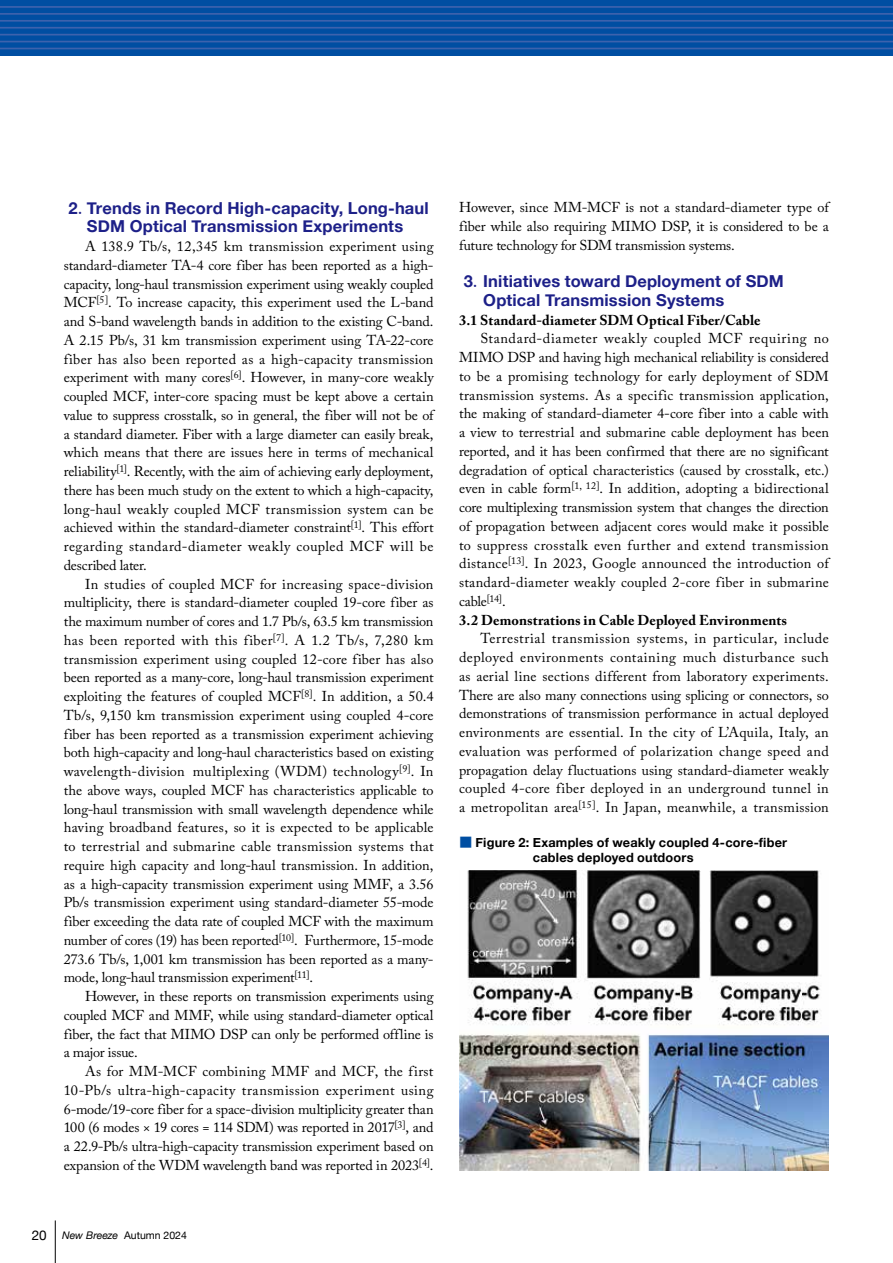
<style>
.page{position:relative;width:893px;height:1263px;background:#fff}
.page>*{position:absolute;margin:0;border:0;box-sizing:border-box;transform-origin:0 0}
.t1{font:700 16.5px/18.8px "Helvetica Neue";letter-spacing:.01em;color:#1d2088;text-align:center}
.t2{font:14.25px/18.8px "Adobe Caslon Pro";letter-spacing:.005em;color:#000;text-align:justify}
.t3{font:700 14.25px "Adobe Caslon Pro";letter-spacing:.01em;color:#000}
.t4{font:700 12.75px/15px "Helvetica Neue";letter-spacing:.015em;color:#000}
.t5{font:10.5px "Helvetica Neue";color:#000}
.s1{font-family:"Koz Min Pro";font-weight:400}
.s2{font-size:13.5px}
.s3{font-style:italic}
.s4{font-weight:700}
.s5{font-family:"Shin Go Pro";font-weight:400;color:#004ea2}
</style>
<div class="page">
<img style="left:459px;top:870px;width:370px;height:301px">
<hr style="left:55px;top:1220px;width:1px;height:43px;background:#000">
<div style="left:0;top:0;width:893px;height:55px;background:#004ea2"></div>
<hr style="left:0;top:6px;width:893px;height:2px;background:#3d62ad">
<hr style="left:0;top:13px;width:893px;height:2px;background:#3d62ad">
<hr style="left:0;top:20px;width:893px;height:2px;background:#3d62ad">
<hr style="left:0;top:27px;width:893px;height:2px;background:#3d62ad">
<hr style="left:0;top:34px;width:893px;height:1px;background:#3d62ad">
<hr style="left:0;top:41px;width:893px;height:1px;background:#3d62ad">
<hr style="left:0;top:48px;width:893px;height:1px;background:#3d62ad">
<p class="t1" style="left:68px;top:199px;width:362px">2<span class="s1">．</span>Trends in Record High-capacity, Long-haul<br>SDM Optical Transmission Experiments</p>
<p class="t2" style="left:64px;top:237px;width:371px;text-indent:21px">A 138.9 Tb/s, 12,345 km transmission experiment using standard-diameter TA-4 core fiber has been reported as a high&shy;capacity, long-haul transmission experiment using weakly coupled MCF<sup>[5]</sup>. To increase capacity, this experiment used the L-band and S-band wavelength bands in addition to the existing C-band.<br>A 2.15 Pb/s, 31 km transmission experiment using TA-22-core fiber has also been reported as a high-capacity transmission experiment with many cores<sup>[6]</sup>. However, in many-core weakly coupled MCF, inter-core spacing must be kept above a certain value to suppress crosstalk, so in general, the fiber will not be of a standard diameter. Fiber with a large diameter can easily break, which means that there are issues here in terms of mechanical reliability<sup>[1]</sup>. Recently, with the aim of achieving early deployment, there has been much study on the extent to which a high-capacity, long-haul weakly coupled MCF transmission system can be achieved within the standard-diameter constraint<sup>[1]</sup>. This effort regarding standard-diameter weakly coupled MCF will be described later.</p>
<p class="t2" style="left:64px;top:574px;width:371px;text-indent:21px">In studies of coupled MCF for increasing space-division multiplicity, there is standard-diameter coupled 19-core fiber as the maximum number of cores and 1.7 Pb/s, 63.5 km transmission has been reported with this fiber<sup>[7]</sup>. A 1.2 Tb/s, 7,280 km transmission experiment using coupled 12-core fiber has also been reported as a many-core, long-haul transmission experiment exploiting the features of coupled MCF<sup>[8]</sup>. In addition, a 50.4<br>Tb/s, 9,150 km transmission experiment using coupled 4-core fiber has been reported as a transmission experiment achieving both high-capacity and long-haul characteristics based on existing wavelength-division multiplexing (WDM) technology<sup>[9]</sup>. In the above ways, coupled MCF has characteristics applicable to long-haul transmission with small wavelength dependence while having broadband features, so it is expected to be applicable to terrestrial and submarine cable transmission systems that require high capacity and long-haul transmission. In addition, as a high-capacity transmission experiment using MMF, a 3.56<br>Pb/s transmission experiment using standard-diameter 55-mode fiber exceeding the data rate of coupled MCF with the maximum number of cores (19) has been reported<sup>[10]</sup>. Furthermore, 15-mode 273.6 Tb/s, 1,001 km transmission has been reported as a many&shy;mode, long-haul transmission experiment<sup>[11]</sup>.</p>
<p class="t2" style="left:64px;top:987px;width:371px;text-indent:21px">However, in these reports on transmission experiments using coupled MCF and MMF, while using standard-diameter optical fiber, the fact that MIMO DSP can only be performed offline is a major issue.</p>
<p class="t2" style="left:64px;top:1062px;width:371px;text-indent:21px">As for MM-MCF combining MMF and MCF, the first 10-Pb/s ultra-high-capacity transmission experiment using 6-mode/19-core fiber for a space-division multiplicity greater than 100 (6 modes × 19 cores = 114 SDM) was reported in 2017<sup>[3]</sup>, and a 22.9-Pb/s ultra-high-capacity transmission experiment based on expansion of the WDM wavelength band was reported in 2023<sup>[4]</sup>.</p>
<p class="t5" style="left:32px;top:1227px;width:157px"><span class="s2">20</span> <span class="s3">New Breeze</span> Autumn 2024</p>
<p class="t2" style="left:459px;top:198px;width:371px">However, since MM-MCF is not a standard-diameter type of fiber while also requiring MIMO DSP, it is considered to be a future technology for SDM transmission systems.</p>
<p class="t1" style="left:483px;top:272px;width:302px;text-align:left;text-indent:-20px">3<span class="s1">．</span>Initiatives toward Deployment of SDM<br>Optical Transmission Systems</p>
<p class="t3" style="left:459px;top:311px;width:303px">3.1 Standard-diameter SDM Optical Fiber/Cable</p>
<p class="t2" style="left:459px;top:329px;width:371px;text-align:left;text-indent:21px">Standard-diameter weakly coupled MCF requiring no MIMO DSP and having high mechanical reliability is considered to be a promising technology for early deployment of SDM transmission systems. As a specific transmission application, the making of standard-diameter 4-core fiber into a cable with a view to terrestrial and submarine cable deployment has been reported, and it has been confirmed that there are no significant degradation of optical characteristics (caused by crosstalk, etc.) even in cable form<sup>[1,</sup> <sup>12]</sup>. In addition, adopting a bidirectional core multiplexing transmission system that changes the direction of propagation between adjacent cores would make it possible to suppress crosstalk even further and extend transmission distance<sup>[13]</sup>. In 2023, Google announced the introduction of standard-diameter weakly coupled 2-core fiber in submarine cable<sup>[14]</sup>.<br><span class="s4">3.2 Demonstrations in Cable Deployed Environments</span></p>
<p class="t2" style="left:459px;top:629px;width:371px;text-indent:21px">Terrestrial transmission systems, in particular, include deployed environments containing much disturbance such as aerial line sections different from laboratory experiments.<br>There are also many connections using splicing or connectors, so demonstrations of transmission performance in actual deployed environments are essential. In the city of L’Aquila, Italy, an evaluation was performed of polarization change speed and propagation delay fluctuations using standard-diameter weakly coupled 4-core fiber deployed in an underground tunnel in a metropolitan area<sup>[15]</sup>. In Japan, meanwhile, a transmission</p>
<p class="t4" style="left:533px;top:835px;width:256px;text-indent:-73px"><span class="s5">■</span> Figure 2: Examples of weakly coupled 4-core-fiber cables deployed outdoors</p>
</div>
